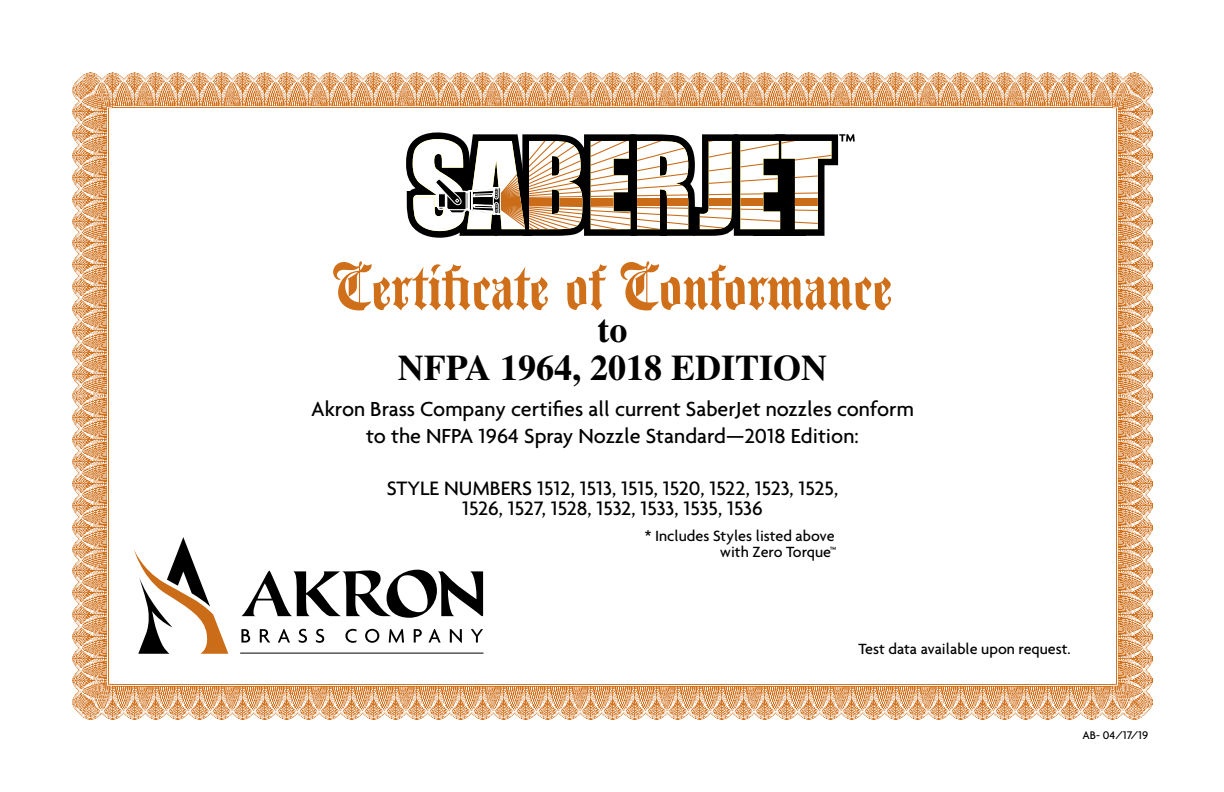
<style>
.page{position:relative;width:1224px;height:792px;background:#fff}
.page>*{position:absolute;margin:0;border:0;box-sizing:border-box;transform-origin:0 0}
.t1{font:72px "Agincourt Plain";color:#d06f1a}
.t2{font:700 36px/38px "Times";color:#000;text-align:center}
.t3{font:500 22px/26.4px "Agenda";color:#000;text-align:center}
.t4{font:500 21px/20px "Agenda";color:#000;text-align:center}
.t5{font:500 16px/16px "Agenda";color:#000;text-align:right}
.t6{font:500 12px "Agenda";color:#000}
</style>
<div class="page">
<img style="left:73px;top:72px;width:39px;height:40px">
<img style="left:112px;top:72px;width:1001px;height:36px">
<img style="left:1113px;top:72px;width:40px;height:40px">
<img style="left:1117px;top:112px;width:36px;height:568px">
<img style="left:1113px;top:680px;width:40px;height:40px">
<img style="left:112px;top:684px;width:1001px;height:36px">
<img style="left:73px;top:680px;width:39px;height:40px">
<img style="left:73px;top:112px;width:36px;height:568px">
<svg style="left:134px;top:537px;width:94px;height:117px"></svg>
<svg style="left:241px;top:570px;width:242px;height:48px"></svg>
<svg style="left:241px;top:629px;width:9px;height:14px"></svg>
<svg style="left:260px;top:629px;width:10px;height:14px"></svg>
<svg style="left:278px;top:629px;width:12px;height:14px"></svg>
<svg style="left:298px;top:629px;width:9px;height:14px"></svg>
<svg style="left:316px;top:629px;width:8px;height:14px"></svg>
<svg style="left:345px;top:629px;width:12px;height:14px"></svg>
<svg style="left:365px;top:629px;width:14px;height:14px"></svg>
<svg style="left:389px;top:629px;width:15px;height:14px"></svg>
<svg style="left:414px;top:629px;width:8px;height:14px"></svg>
<svg style="left:428px;top:629px;width:13px;height:14px"></svg>
<svg style="left:450px;top:629px;width:12px;height:14px"></svg>
<svg style="left:471px;top:629px;width:12px;height:14px"></svg>
<hr style="left:240px;top:653px;width:243px;height:1px;background:#000">
<svg style="left:406px;top:132px;width:449px;height:106px"></svg>
<h1 class="t1" style="left:333px;top:243px;width:561px">Certificate of Conformance</h1>
<h2 class="t2" style="left:398px;top:310px;width:431px">to<br>NFPA 1964, 2018 EDITION</h2>
<p class="t3" style="left:311px;top:396px;width:604px">Akron Brass Company certifies all current SaberJet nozzles conform to the NFPA 1964 Spray Nozzle Standard—2018 Edition:</p>
<p class="t4" style="left:387px;top:478px;width:453px">STYLE NUMBERS 1512, 1513, 1515, 1520, 1522, 1523, 1525,<br>1526, 1527, 1528, 1532, 1533, 1535, 1536</p>
<p class="t5" style="left:645px;top:527px;width:193px">* Includes Styles listed above with Zero Torque™</p>
<p class="t5" style="left:859px;top:641px;width:214px">Test data available upon request.</p>
<p class="t6" style="left:1082px;top:728px;width:67px">AB- 04/17/19</p>
</div>
